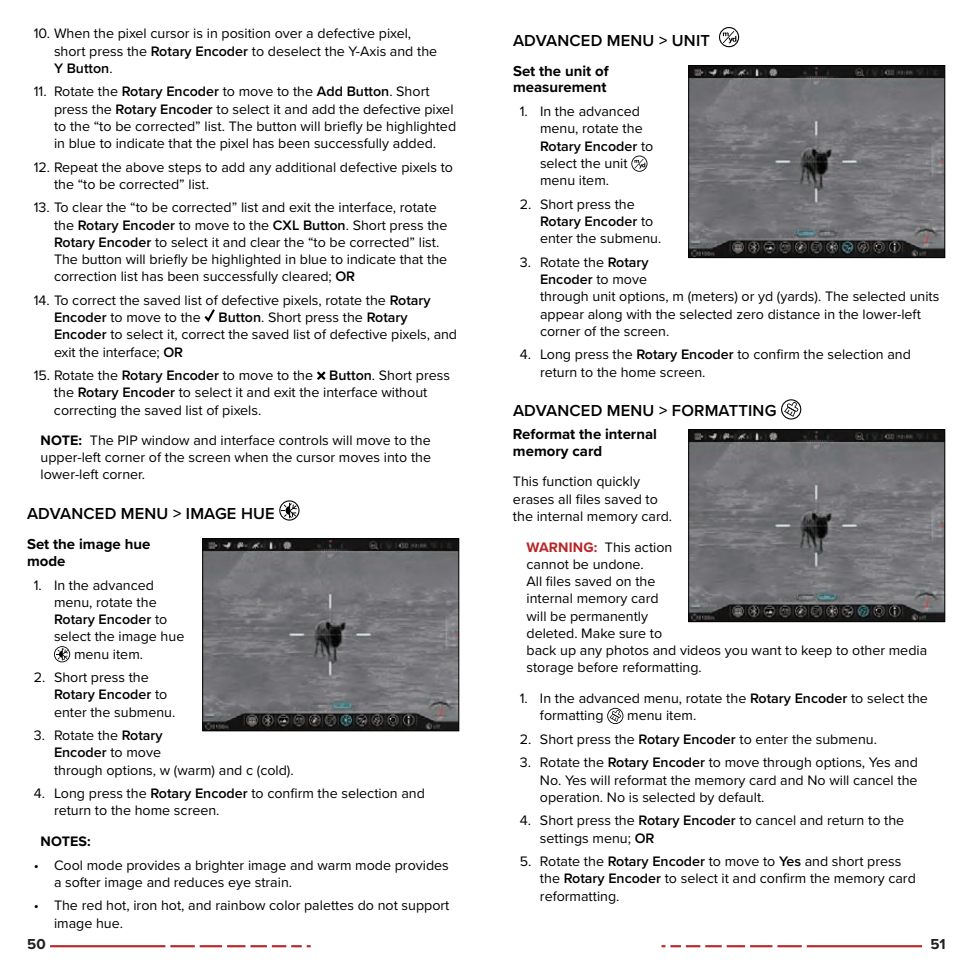
<style>
.page{position:relative;width:972px;height:972px;background:#fff}
.page>*{position:absolute;margin:0;border:0;box-sizing:border-box;transform-origin:0 0}
.t1{font:600 16.5px "Proxima Nova";letter-spacing:.01em;color:#000001}
.t2{font:700 15px/16.5px "Proxima Nova";color:#000001}
.t3{font:700 15px "Proxima Nova";color:#231f20}
.t4{font:14.25px/17.2px "Proxima Nova";color:#000001}
.t5{font:600 14.25px "Proxima Nova";color:#000001}
.t6{font:700 14.25px "Proxima Nova";letter-spacing:.01em;color:#000001}
.s1{font-weight:600}
.s2{font-weight:700}
.s3{font-weight:400}
.s4{font-weight:700;color:#b92627}
</style>
<div class="page">
<svg style="left:661px;top:945px;width:261px;height:2px"></svg>
<svg style="left:50px;top:945px;width:261px;height:2px"></svg>
<svg style="left:205px;top:309px;width:10px;height:13px"></svg>
<svg style="left:317px;top:371px;width:9px;height:9px"></svg>
<svg style="left:279px;top:500px;width:21px;height:21px"></svg>
<svg style="left:54px;top:646px;width:16px;height:16px"></svg>
<img style="left:204px;top:541px;width:253px;height:188px">
<div style="left:202px;top:539px;width:257px;height:192px;border:1px solid #000001"></div>
<svg style="left:719px;top:27px;width:20px;height:20px"></svg>
<svg style="left:631px;top:156px;width:16px;height:16px"></svg>
<svg style="left:781px;top:399px;width:20px;height:21px"></svg>
<svg style="left:607px;top:708px;width:16px;height:16px"></svg>
<img style="left:690px;top:67px;width:253px;height:189px">
<div style="left:688px;top:65px;width:257px;height:193px;border:1px solid #000001"></div>
<img style="left:690px;top:431px;width:253px;height:189px">
<div style="left:688px;top:429px;width:257px;height:193px;border:1px solid #000001"></div>
<p class="t4" style="left:54px;top:24px;width:385px;text-indent:-20px">10. When the pixel cursor is in position over a defective pixel, short press the <span class="s1">Rotary Encoder</span> to deselect the Y-Axis and the<br><span class="s1">Y Button</span>.</p>
<p class="t4" style="left:54px;top:82px;width:404px;text-indent:-20px">11. Rotate the <span class="s1">Rotary Encoder</span> to move to the <span class="s1">Add Button</span>. Short press the <span class="s1">Rotary Encoder</span> to select it and add the defective pixel to the “to be corrected” list. The button will briefly be highlighted in blue to indicate that the pixel has been successfully added.</p>
<p class="t4" style="left:54px;top:158px;width:401px;text-indent:-20px">12. Repeat the above steps to add any additional defective pixels to the “to be corrected” list.</p>
<p class="t4" style="left:54px;top:198px;width:395px;text-indent:-20px">13. To clear the “to be corrected” list and exit the interface, rotate the <span class="s1">Rotary Encoder</span> to move to the <span class="s1">CXL Button</span>. Short press the <span class="s1">Rotary Encoder</span> to select it and clear the “to be corrected” list.<br>The button will briefly be highlighted in blue to indicate that the correction list has been successfully cleared; <span class="s1">OR</span></p>
<p class="t4" style="left:54px;top:291px;width:405px;text-indent:-20px">14. To correct the saved list of defective pixels, rotate the <span class="s1">Rotary Encoder</span> to move to the <span class="s1">Button</span>. Short press the <span class="s1">Rotary Encoder</span> to select it, correct the saved list of defective pixels, and exit the interface; <span class="s1">OR</span></p>
<p class="t4" style="left:54px;top:366px;width:398px;text-indent:-20px">15. Rotate the <span class="s1">Rotary Encoder</span> to move to the <span class="s1">Button</span>. Short press the <span class="s1">Rotary Encoder</span> to select it and exit the interface without correcting the saved list of pixels.</p>
<p class="t4" style="left:40px;top:431px;width:392px;text-align:justify"><span class="s2">NOTE:</span> The PIP window and interface controls will move to the upper-left corner of the screen when the cursor moves into the lower‑left corner.</p>
<p class="t1" style="left:27px;top:501px;width:249px">ADVANCED MENU &gt; IMAGE HUE</p>
<p class="t2" style="left:27px;top:536px;width:125px">Set the image hue mode</p>
<p class="t4" style="left:34px;top:576px;width:122px">1. In the advanced</p>
<p class="t4" style="left:54px;top:593px;width:104px">menu, rotate the</p>
<p class="t5" style="left:54px;top:609px;width:115px">Rotary Encoder <span class="s3">to</span></p>
<p class="t4" style="left:54px;top:627px;width:132px">select the image hue</p>
<p class="t4" style="left:74px;top:645px;width:71px">menu item.</p>
<p class="t4" style="left:54px;top:668px;width:123px;text-indent:-20px">2. Short press the<br><span class="s1">Rotary Encoder</span> to enter the submenu.</p>
<p class="t4" style="left:54px;top:726px;width:241px;text-indent:-20px">3. Rotate the <span class="s1">Rotary<br>Encoder</span> to move<br>through options, w (warm) and c (cold).</p>
<p class="t4" style="left:54px;top:784px;width:372px;text-indent:-20px">4. Long press the <span class="s1">Rotary Encoder</span> to confirm the selection and return to the home screen.</p>
<p class="t6" style="left:41px;top:830px;width:52px">NOTES:</p>
<p class="t4" style="left:54px;top:856px;width:396px;text-indent:-20px">• Cool mode provides a brighter image and warm mode provides a softer image and reduces eye strain.</p>
<p class="t4" style="left:54px;top:896px;width:397px;text-indent:-20px">• The red hot, iron hot, and rainbow color palettes do not support image hue.</p>
<p class="t1" style="left:513px;top:28px;width:198px">ADVANCED MENU &gt; UNIT</p>
<p class="t2" style="left:513px;top:62px;width:97px">Set the unit of measurement</p>
<p class="t4" style="left:540px;top:102px;width:115px;text-indent:-20px">1. In the advanced menu, rotate the<br><span class="s1">Rotary Encoder</span> to select the unit menu item.</p>
<p class="t4" style="left:540px;top:195px;width:123px;text-indent:-20px">2. Short press the<br><span class="s1">Rotary Encoder</span> to enter the submenu.</p>
<p class="t4" style="left:540px;top:253px;width:401px;text-indent:-20px">3. Rotate the <span class="s1">Rotary<br>Encoder</span> to move<br>through unit options, m (meters) or yd (yards). The selected units appear along with the selected zero distance in the lower-left corner of the screen.</p>
<p class="t4" style="left:540px;top:345px;width:372px;text-indent:-20px">4. Long press the <span class="s1">Rotary Encoder</span> to confirm the selection and return to the home screen.</p>
<p class="t1" style="left:513px;top:398px;width:265px">ADVANCED MENU &gt; FORMATTING</p>
<p class="t2" style="left:513px;top:425px;width:146px">Reformat the internal memory card</p>
<p class="t4" style="left:513px;top:472px;width:161px">This function quickly erases all files saved to the internal memory card.</p>
<p class="t4" style="left:526px;top:538px;width:402px"><span class="s4">WARNING:</span> This action<br>cannot be undone.<br>All files saved on the<br>internal memory card<br>will be permanently<br>deleted. Make sure to<br>back up any photos and videos you want to keep to other media storage before reformatting.</p>
<p class="t4" style="left:540px;top:689px;width:389px;text-indent:-20px">1. In the advanced menu, rotate the <span class="s1">Rotary Encoder</span> to select the formatting</p>
<p class="t4" style="left:627px;top:706px;width:71px">menu item.</p>
<p class="t4" style="left:520px;top:730px;width:359px">2. Short press the <span class="s1">Rotary Encoder</span> to enter the submenu.</p>
<p class="t4" style="left:540px;top:753px;width:379px;text-align:justify;text-indent:-20px">3. Rotate the <span class="s1">Rotary Encoder</span> to move through options, Yes and No. Yes will reformat the memory card and No will cancel the operation. No is selected by default.</p>
<p class="t4" style="left:540px;top:811px;width:366px;text-indent:-20px">4. Short press the <span class="s1">Rotary Encoder</span> to cancel and return to the settings menu; <span class="s1">OR</span></p>
<p class="t4" style="left:540px;top:852px;width:377px;text-indent:-20px">5. Rotate the <span class="s1">Rotary Encoder</span> to move to <span class="s1">Yes</span> and short press the <span class="s1">Rotary Encoder</span> to select it and confirm the memory card reformatting.</p>
<p class="t3" style="left:27px;top:933px;width:20px">50</p>
<p class="t3" style="left:930px;top:933px;width:17px">51</p>
</div>
